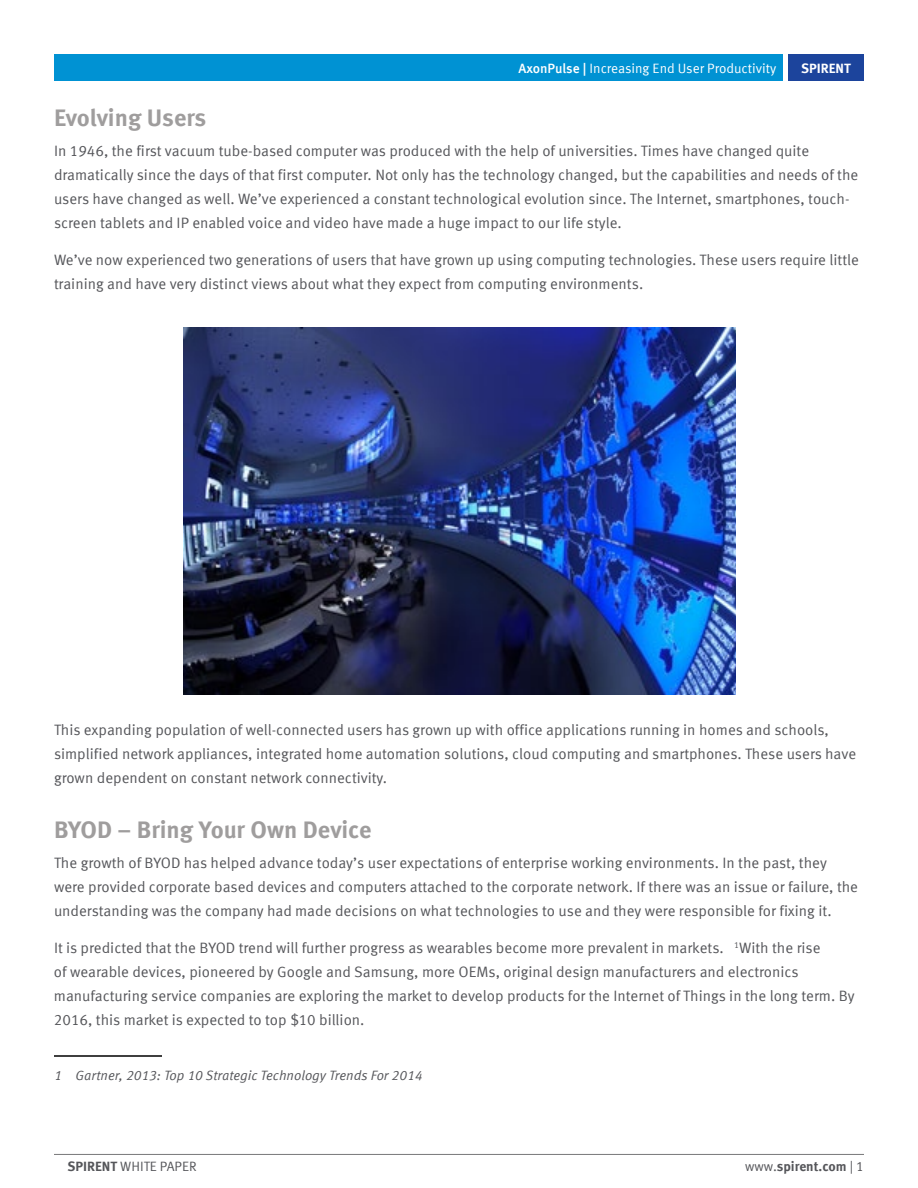
<style>
.page{position:relative;width:918px;height:1188px;background:#fff}
.page>*{position:absolute;margin:0;border:0;box-sizing:border-box;transform-origin:0 0}
.t1{font:700 24px "Meta Offc";color:#9f9d9d}
.t2{font:15px/24px "Meta Offc Norm";color:#55565a}
.t3{font:13.5px "Meta Offc Norm Ita";color:#55565a}
.t4{font:13.5px "Meta Offc Norm";color:#fff}
.t5{font:13.5px "Meta Offc Norm";color:#55565a}
.t6{font:700 13.5px "Meta Offc";letter-spacing:-.005em;color:#55565a}
.t7{font:700 13.5px "Meta Offc";color:#fff}
.s1{font-family:"Meta Offc";font-weight:500}
.s2{font-family:"Meta Offc";font-weight:700}
.s3{font-family:"Meta Offc Norm";font-weight:400}
</style>
<div class="page">
<hr style="left:54px;top:1154px;width:810px;height:1px;background:#77777a">
<div style="left:54px;top:54px;width:729px;height:27px;background:#0092d3"></div>
<div style="left:788px;top:54px;width:76px;height:27px;background:#1c449c"></div>
<img style="left:183px;top:327px;width:553px;height:367px">
<hr style="left:54px;top:1055px;width:108px;height:2px;background:#000">
<p class="t4" style="left:518px;top:60px;width:259px"><span class="s1">AxonPulse |</span> Increasing End User Productivity</p>
<p class="t7" style="left:801px;top:60px;width:51px">SPIRENT</p>
<h1 class="t1" style="left:54px;top:104px;width:154px">Evolving Users</h1>
<p class="t2" style="left:54px;top:139px;width:806px">In 1946, the first vacuum tube-based computer was produced with the help of universities. Times have changed quite dramatically since the days of that first computer. Not only has the technology changed, but the capabilities and needs of the users have changed as well. We’ve experienced a constant technological evolution since. The Internet, smartphones, touch&shy;screen tablets and IP enabled voice and video have made a huge impact to our life style.</p>
<p class="t2" style="left:54px;top:248px;width:807px">We’ve now experienced two generations of users that have grown up using computing technologies. These users require little training and have very distinct views about what they expect from computing environments.</p>
<p class="t2" style="left:54px;top:718px;width:804px">This expanding population of well-connected users has grown up with office applications running in homes and schools, simplified network appliances, integrated home automation solutions, cloud computing and smartphones. These users have grown dependent on constant network connectivity.</p>
<h1 class="t1" style="left:54px;top:816px;width:319px">BYOD – Bring Your Own Device</h1>
<p class="t2" style="left:54px;top:851px;width:806px">The growth of BYOD has helped advance today’s user expectations of enterprise working environments. In the past, they were provided corporate based devices and computers attached to the corporate network. If there was an issue or failure, the understanding was the company had made decisions on what technologies to use and they were responsible for fixing it.</p>
<p class="t2" style="left:54px;top:936px;width:802px">It is predicted that the BYOD trend will further progress as wearables become more prevalent in markets. <sup>1</sup>With the rise<br>of wearable devices, pioneered by Google and Samsung, more OEMs, original design manufacturers and electronics manufacturing service companies are exploring the market to develop products for the Internet of Things in the long term. By 2016, this market is expected to top $10 billion.</p>
<p class="t3" style="left:54px;top:1068px;width:370px">1 Gartner, 2013: Top 10 Strategic Technology Trends For 2014</p>
<p class="t5" style="left:68px;top:1159px;width:131px"><span class="s2">SPIRENT</span> WHITE PAPER</p>
<p class="t6" style="left:745px;top:1159px;width:120px"><span class="s3">www.</span>spirent.com <span class="s3">| 1</span></p>
</div>
